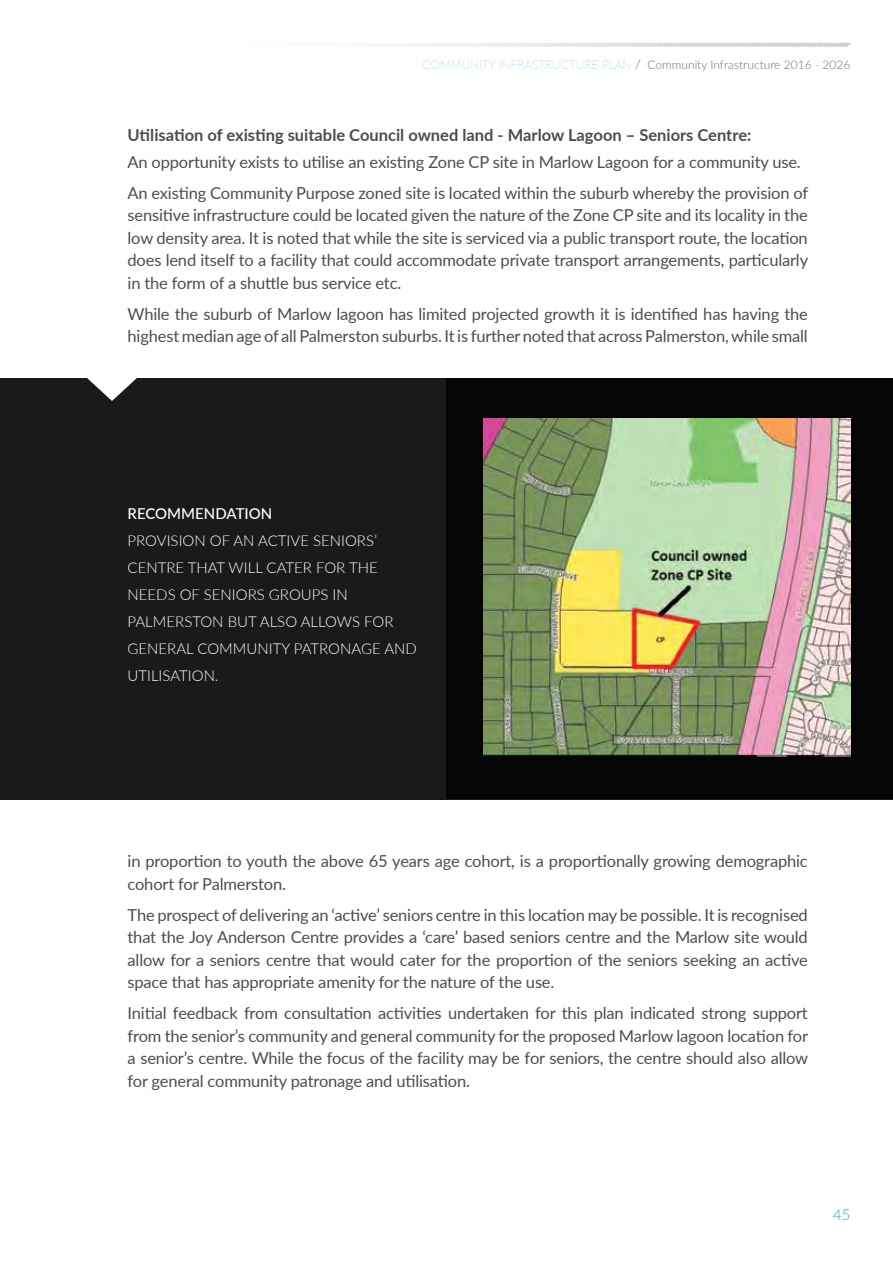
<style>
.page{position:relative;width:893px;height:1263px;background:#fff}
.page>*{position:absolute;margin:0;border:0;box-sizing:border-box;transform-origin:0 0}
.t1{font:16.5px/22.5px "Lato";letter-spacing:-.01em;color:#4d4d4f}
.t2{font:700 16.5px "Lato";color:#4d4d4f}
.t3{font:300 15px/27px "Lato";color:#fff}
.t4{font:500 15px "Lato";color:#fff}
.t5{font:300 15px "Lato";color:#00aeef}
.t6{font:300 12px "Lato";color:#6d6e71}
.s1{font-weight:100;color:#00aeef}
.s2{font-size:13.5px}
</style>
<div class="page">
<hr style="left:0;top:951px;width:1px;height:164px;background:#4d4d4f">
<svg style="left:367px;top:42px;width:484px;height:5px"></svg>
<div style="left:0;top:378px;width:893px;height:422px;background:#1a1a1a"></div>
<div style="left:446px;top:378px;width:447px;height:421px;background:#000"></div>
<svg style="left:87px;top:378px;width:50px;height:23px"></svg>
<img style="left:483px;top:419px;width:367px;height:338px">
<p class="t6" style="left:422px;top:57px;width:429px"><span class="s1">COMMUNITY INFRASTRUCTURE PLAN</span> <span class="s2">/</span> Community Infrastructure 2016 - 2026</p>
<p class="t2" style="left:128px;top:123px;width:625px">Utilisation of existing suitable Council owned land - Marlow Lagoon – Seniors Centre:</p>
<p class="t1" style="left:128px;top:145px;width:682px;line-height:31px">An opportunity exists to utilise an existing Zone CP site in Marlow Lagoon for a community use.<br>An existing Community Purpose zoned site is located within the suburb whereby the provision of</p>
<p class="t1" style="left:128px;top:203px;width:682px;text-align:justify">sensitive infrastructure could be located given the nature of the Zone CP site and its locality in the low density area. It is noted that while the site is serviced via a public transport route, the location does lend itself to a facility that could accommodate private transport arrangements, particularly in the form of a shuttle bus service etc.</p>
<p class="t1" style="left:128px;top:302px;width:682px">While the suburb of Marlow lagoon has limited projected growth it is identified has having the highest median age of all Palmerston suburbs. It is further noted that across Palmerston, while small</p>
<p class="t4" style="left:128px;top:502px;width:146px">RECOMMENDATION</p>
<p class="t3" style="left:128px;top:526px;width:291px">PROVISION OF AN ACTIVE SENIORS’<br>CENTRE THAT WILL CATER FOR THE<br>NEEDS OF SENIORS GROUPS IN<br>PALMERSTON BUT ALSO ALLOWS FOR<br>GENERAL COMMUNITY PATRONAGE AND<br>UTILISATION.</p>
<p class="t1" style="left:128px;top:849px;width:682px">in proportion to youth the above 65 years age cohort, is a proportionally growing demographic cohort for Palmerston.</p>
<p class="t1" style="left:128px;top:903px;width:682px;text-align:justify">The prospect of delivering an ‘active’ seniors centre in this location may be possible. It is recognised that the Joy Anderson Centre provides a ‘care’ based seniors centre and the Marlow site would allow for a seniors centre that would cater for the proportion of the seniors seeking an active space that has appropriate amenity for the nature of the use.</p>
<p class="t1" style="left:128px;top:1001px;width:682px;text-align:justify">Initial feedback from consultation activities undertaken for this plan indicated strong support from the senior’s community and general community for the proposed Marlow lagoon location for a senior’s centre. While the focus of the facility may be for seniors, the centre should also allow for general community patronage and utilisation.</p>
<p class="t5" style="left:833px;top:1204px;width:19px">45</p>
</div>
